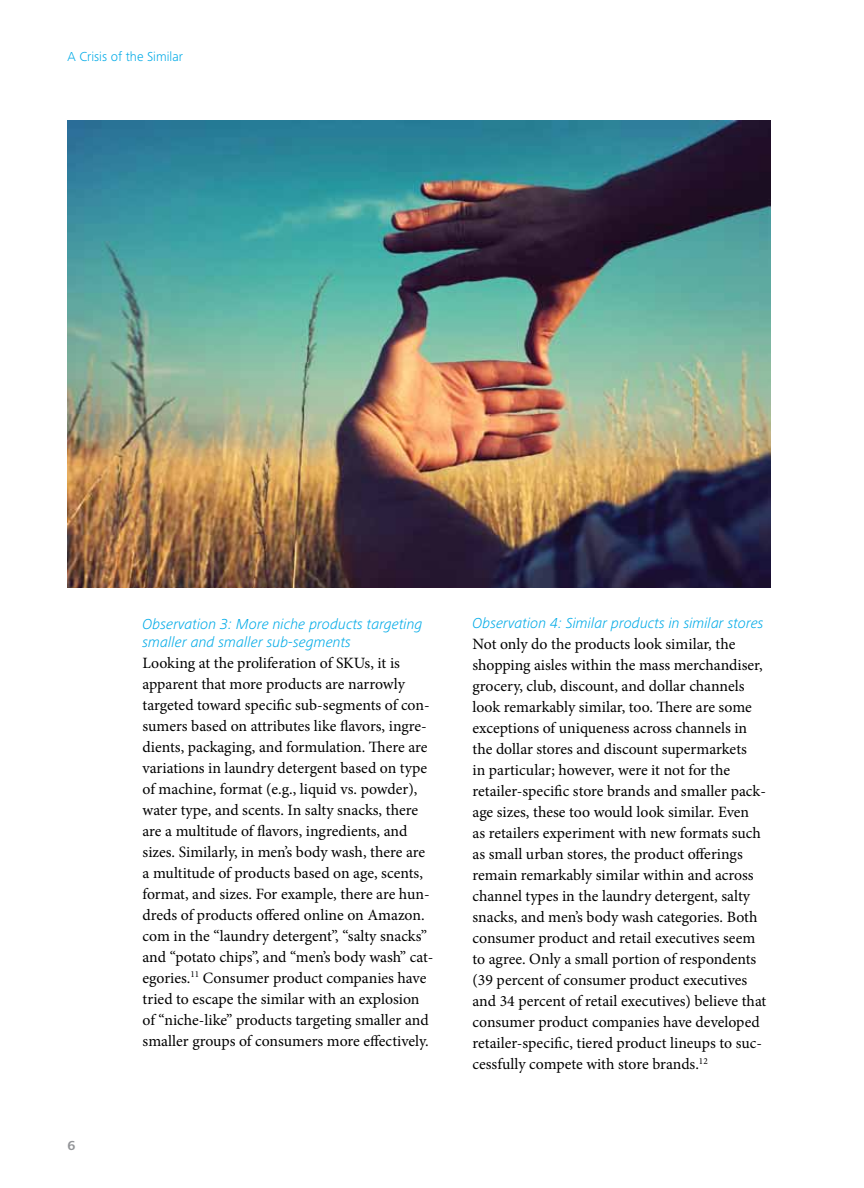
<style>
.page{position:relative;width:864px;height:1188px;background:#fff}
.page>*{position:absolute;margin:0;border:0;box-sizing:border-box;transform-origin:0 0}
.t1{font:15.75px/21px "Minion Pro";color:#000}
.t2{font:italic 300 15px/18px "Frutiger Next Pro";color:#00aae7}
.t3{font:300 13.5px "Frutiger Next Pro";color:#00aae7}
.t4{font:700 13.5px "Frutiger Next Pro";color:#939598}
</style>
<div class="page">
<img style="left:68px;top:120px;width:702px;height:468px">
<p class="t3" style="left:68px;top:49px;width:117px">A Crisis of the Similar</p>
<p class="t4" style="left:68px;top:1138px;width:9px">6</p>
<p class="t2" style="left:143px;top:615px;width:281px">Observation 3: More niche products targeting smaller and smaller sub-segments</p>
<p class="t1" style="left:143px;top:652px;width:293px">Looking at the proliferation of SKUs, it is apparent that more products are narrowly targeted toward specific sub-segments of con&shy;sumers based on attributes like flavors, ingre&shy;dients, packaging, and formulation. There are variations in laundry detergent based on type of machine, format (e.g., liquid vs. powder), water type, and scents. In salty snacks, there are a multitude of flavors, ingredients, and sizes. Similarly, in men’s body wash, there are a multitude of products based on age, scents, format, and sizes. For example, there are hun&shy;dreds of products offered online on Amazon. com in the “laundry detergent”, “salty snacks” and “potato chips”, and “men’s body wash” cat&shy;egories.<sup>11</sup> Consumer product companies have tried to escape the similar with an explosion of “niche-like” products targeting smaller and smaller groups of consumers more effectively.</p>
<p class="t2" style="left:472px;top:614px;width:293px">Observation 4: Similar products in similar stores</p>
<p class="t1" style="left:472px;top:634px;width:295px">Not only do the products look similar, the shopping aisles within the mass merchandiser, grocery, club, discount, and dollar channels look remarkably similar, too. There are some exceptions of uniqueness across channels in the dollar stores and discount supermarkets<br>in particular; however, were it not for the retailer-specific store brands and smaller pack&shy;age sizes, these too would look similar. Even<br>as retailers experiment with new formats such as small urban stores, the product offerings remain remarkably similar within and across channel types in the laundry detergent, salty snacks, and men’s body wash categories. Both consumer product and retail executives seem to agree. Only a small portion of respondents (39 percent of consumer product executives and 34 percent of retail executives) believe that consumer product companies have developed retailer-specific, tiered product lineups to suc&shy;cessfully compete with store brands.<sup>12</sup></p>
</div>
